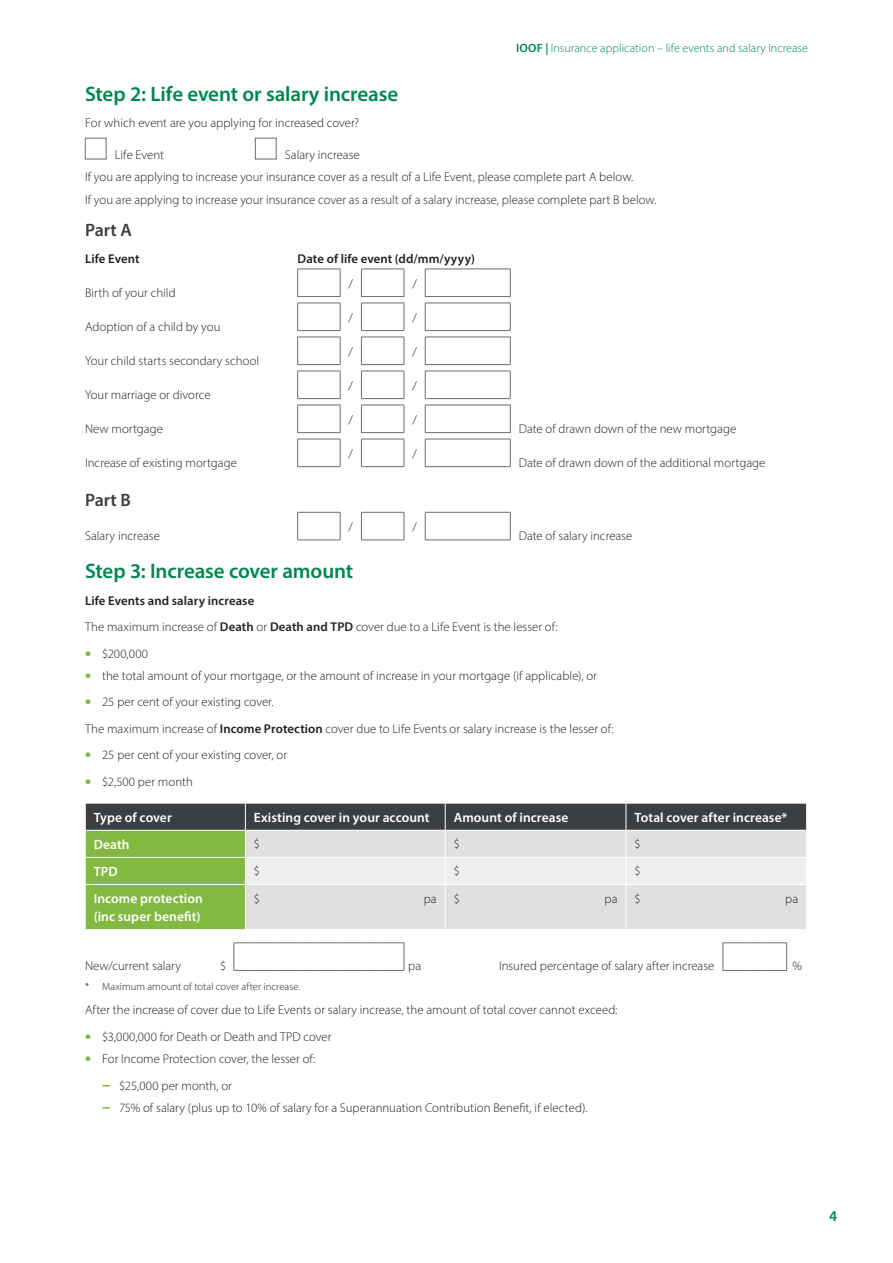
<style>
.page{position:relative;width:893px;height:1263px;background:#fff}
.page>*{position:absolute;margin:0;border:0;box-sizing:border-box;transform-origin:0 0}
._01_Subhead_1{font:600 21px "Myriad Pro";letter-spacing:-.005em;color:#008751}
._02_Subhead_2{font:600 18px "Myriad Pro";letter-spacing:-.005em;color:#3c3f42}
.t1{font:600 15px "Myriad Pro";color:#008751}
._00_Table_Header{font:600 13.5px "Myriad Pro";letter-spacing:.005em;color:#fff}
._01_Table_Subhead_1{font:600 13.5px/18px "Myriad Pro";letter-spacing:.005em;color:#fff}
._07A_Form_body_copy{font:300 12.75px "Myriad Pro";color:#231f20}
._07A_Form_body_copy-2{font:600 12.75px "Myriad Pro";letter-spacing:.01em;color:#231f20}
.t2{font:300 12px "Myriad Pro";letter-spacing:.005em;color:#008751}
._01_Footnotes{font:300 10.5px "Myriad Pro";letter-spacing:.005em;color:#231f20}
.s1{font-weight:600}
.s2{font-weight:900;font-size:16.5px;color:#82b940}
.s3{font-weight:700;font-size:16.5px;color:#82b940}
</style>
<div class="page">
<svg style="left:85px;top:137px;width:192px;height:22px"></svg>
<div style="left:85px;top:138px;width:21px;height:21px;background:#fff;border:1px solid #6c6d70"></div>
<div style="left:255px;top:138px;width:21px;height:21px;background:#fff;border:1px solid #6c6d70"></div>
<svg style="left:297px;top:269px;width:214px;height:28px"></svg>
<hr style="left:425px;top:296px;width:85px;height:1px;background:#6c6d70">
<svg style="left:297px;top:303px;width:214px;height:28px"></svg>
<hr style="left:425px;top:330px;width:85px;height:1px;background:#6c6d70">
<svg style="left:297px;top:337px;width:214px;height:28px"></svg>
<hr style="left:425px;top:364px;width:85px;height:1px;background:#6c6d70">
<svg style="left:297px;top:371px;width:214px;height:28px"></svg>
<hr style="left:425px;top:398px;width:85px;height:1px;background:#6c6d70">
<svg style="left:297px;top:405px;width:214px;height:28px"></svg>
<hr style="left:425px;top:432px;width:85px;height:1px;background:#6c6d70">
<svg style="left:297px;top:439px;width:214px;height:28px"></svg>
<hr style="left:425px;top:466px;width:85px;height:1px;background:#6c6d70">
<hr style="left:297px;top:540px;width:43px;height:1px;background:#6c6d70">
<hr style="left:361px;top:540px;width:43px;height:1px;background:#6c6d70">
<svg style="left:297px;top:512px;width:214px;height:28px"></svg>
<hr style="left:425px;top:540px;width:85px;height:1px;background:#6c6d70">
<svg style="left:85px;top:803px;width:722px;height:126px;background:#b2bba7"></svg>
<hr style="left:85px;top:885px;width:1px;height:44px;background:#fff">
<hr style="left:245px;top:885px;width:1px;height:44px;background:#fff">
<svg style="left:233px;top:942px;width:555px;height:29px"></svg>
<p class="t2" style="left:516px;top:40px;width:293px"><span class="s1">IOOF |</span> Insurance application – life events and salary increase</p>
<p class="_01_Subhead_1" style="left:85px;top:80px;width:315px">Step 2: Life event or salary increase</p>
<p class="_07A_Form_body_copy" style="left:85px;top:115px;width:275px">For which event are you applying for increased cover?</p>
<p class="_07A_Form_body_copy" style="left:115px;top:147px;width:51px">Life Event</p>
<p class="_07A_Form_body_copy" style="left:285px;top:147px;width:76px">Salary increase</p>
<p class="_07A_Form_body_copy" style="left:85px;top:170px;width:550px">If you are applying to increase your insurance cover as a result of a Life Event, please complete part A below.</p>
<p class="_07A_Form_body_copy" style="left:85px;top:192px;width:573px">If you are applying to increase your insurance cover as a result of a salary increase, please complete part B below.</p>
<p class="_02_Subhead_2" style="left:85px;top:219px;width:48px">Part A</p>
<p class="_07A_Form_body_copy-2" style="left:85px;top:250px;width:56px">Life Event</p>
<p class="_07A_Form_body_copy-2" style="left:298px;top:250px;width:179px">Date of life event (dd/mm/yyyy)</p>
<p class="_07A_Form_body_copy" style="left:85px;top:285px;width:92px">Birth of your child</p>
<p class="_07A_Form_body_copy" style="left:349px;top:276px;width:6px">/</p>
<p class="_07A_Form_body_copy" style="left:412px;top:276px;width:6px">/</p>
<p class="_07A_Form_body_copy" style="left:85px;top:319px;width:137px">Adoption of a child by you</p>
<p class="_07A_Form_body_copy" style="left:85px;top:353px;width:176px">Your child starts secondary school</p>
<p class="_07A_Form_body_copy" style="left:85px;top:387px;width:127px">Your marriage or divorce</p>
<p class="_07A_Form_body_copy" style="left:85px;top:421px;width:79px">New mortgage</p>
<p class="_07A_Form_body_copy" style="left:85px;top:455px;width:153px">Increase of existing mortgage</p>
<p class="_02_Subhead_2" style="left:85px;top:489px;width:47px">Part B</p>
<p class="_07A_Form_body_copy" style="left:85px;top:528px;width:76px">Salary increase</p>
<p class="_07A_Form_body_copy" style="left:349px;top:310px;width:6px">/</p>
<p class="_07A_Form_body_copy" style="left:412px;top:310px;width:6px">/</p>
<p class="_07A_Form_body_copy" style="left:349px;top:344px;width:6px">/</p>
<p class="_07A_Form_body_copy" style="left:412px;top:344px;width:6px">/</p>
<p class="_07A_Form_body_copy" style="left:349px;top:378px;width:6px">/</p>
<p class="_07A_Form_body_copy" style="left:412px;top:378px;width:6px">/</p>
<p class="_07A_Form_body_copy" style="left:349px;top:412px;width:6px">/</p>
<p class="_07A_Form_body_copy" style="left:412px;top:412px;width:6px">/</p>
<p class="_07A_Form_body_copy" style="left:349px;top:446px;width:6px">/</p>
<p class="_07A_Form_body_copy" style="left:412px;top:446px;width:6px">/</p>
<p class="_07A_Form_body_copy" style="left:349px;top:519px;width:6px">/</p>
<p class="_07A_Form_body_copy" style="left:412px;top:519px;width:6px">/</p>
<p class="_07A_Form_body_copy" style="left:519px;top:421px;width:219px">Date of drawn down of the new mortgage</p>
<p class="_07A_Form_body_copy" style="left:519px;top:455px;width:248px">Date of drawn down of the additional mortgage</p>
<p class="_07A_Form_body_copy" style="left:519px;top:528px;width:115px">Date of salary increase</p>
<p class="_01_Subhead_1" style="left:85px;top:558px;width:270px">Step 3: Increase cover amount</p>
<p class="_07A_Form_body_copy-2" style="left:85px;top:592px;width:171px">Life Events and salary increase</p>
<p class="_07A_Form_body_copy" style="left:85px;top:619px;width:474px">The maximum increase of <span class="s1">Death</span> or <span class="s1">Death and TPD</span> cover due to a Life Event is the lesser of:</p>
<p class="_07A_Form_body_copy" style="left:85px;top:646px;width:65px"><span class="s2">•</span> $200,000</p>
<p class="_07A_Form_body_copy" style="left:85px;top:668px;width:513px"><span class="s2">•</span> the total amount of your mortgage, or the amount of increase in your mortgage (if applicable), or</p>
<p class="_07A_Form_body_copy" style="left:85px;top:694px;width:190px"><span class="s2">•</span> 25 per cent of your existing cover.</p>
<p class="_07A_Form_body_copy" style="left:85px;top:721px;width:530px">The maximum increase of <span class="s1">Income Protection</span> cover due to Life Events or salary increase is the lesser of:</p>
<p class="_07A_Form_body_copy" style="left:85px;top:747px;width:204px"><span class="s2">•</span> 25 per cent of your existing cover, or</p>
<p class="_07A_Form_body_copy" style="left:85px;top:774px;width:109px"><span class="s2">•</span> $2,500 per month</p>
<p class="_00_Table_Header" style="left:94px;top:809px;width:80px">Type of cover</p>
<p class="_00_Table_Header" style="left:254px;top:809px;width:177px">Existing cover in your account</p>
<p class="_00_Table_Header" style="left:454px;top:809px;width:116px">Amount of increase</p>
<p class="_00_Table_Header" style="left:634px;top:809px;width:155px">Total cover after increase*</p>
<p class="_01_Table_Subhead_1" style="left:94px;top:835px;width:37px">Death</p>
<p class="_07A_Form_body_copy" style="left:254px;top:836px;width:8px">$</p>
<p class="_07A_Form_body_copy" style="left:454px;top:836px;width:8px">$</p>
<p class="_07A_Form_body_copy" style="left:634px;top:836px;width:8px">$</p>
<p class="_01_Table_Subhead_1" style="left:94px;top:862px;width:25px">TPD</p>
<p class="_07A_Form_body_copy" style="left:254px;top:863px;width:8px">$</p>
<p class="_07A_Form_body_copy" style="left:454px;top:863px;width:8px">$</p>
<p class="_07A_Form_body_copy" style="left:634px;top:863px;width:8px">$</p>
<p class="_01_Table_Subhead_1" style="left:94px;top:889px;width:111px">Income protection (inc super benefit)</p>
<p class="_07A_Form_body_copy" style="left:254px;top:891px;width:8px">$</p>
<p class="_07A_Form_body_copy" style="left:424px;top:891px;width:14px">pa</p>
<p class="_07A_Form_body_copy" style="left:454px;top:891px;width:8px">$</p>
<p class="_07A_Form_body_copy" style="left:604px;top:891px;width:14px">pa</p>
<p class="_07A_Form_body_copy" style="left:634px;top:891px;width:8px">$</p>
<p class="_07A_Form_body_copy" style="left:785px;top:891px;width:14px">pa</p>
<p class="_07A_Form_body_copy" style="left:85px;top:958px;width:98px">New/current salary</p>
<p class="_07A_Form_body_copy" style="left:220px;top:958px;width:8px">$</p>
<p class="_07A_Form_body_copy" style="left:408px;top:958px;width:14px">pa</p>
<p class="_07A_Form_body_copy" style="left:499px;top:958px;width:217px">Insured percentage of salary after increase</p>
<p class="_07A_Form_body_copy" style="left:793px;top:958px;width:11px">%</p>
<p class="_01_Footnotes" style="left:85px;top:980px;width:217px">* Maximum amount of total cover after increase.</p>
<p class="_07A_Form_body_copy" style="left:85px;top:1002px;width:534px">After the increase of cover due to Life Events or salary increase, the amount of total cover cannot exceed:</p>
<p class="_07A_Form_body_copy" style="left:85px;top:1029px;width:248px"><span class="s2">•</span> $3,000,000 for Death or Death and TPD cover</p>
<p class="_07A_Form_body_copy" style="left:85px;top:1051px;width:232px"><span class="s2">•</span> For Income Protection cover, the lesser of:</p>
<p class="_07A_Form_body_copy" style="left:102px;top:1077px;width:132px"><span class="s3">–</span> $25,000 per month, or</p>
<p class="_07A_Form_body_copy" style="left:102px;top:1100px;width:487px"><span class="s3">–</span> 75% of salary (plus up to 10% of salary for a Superannuation Contribution Benefit, if elected).</p>
<p class="t1" style="left:829px;top:1206px;width:10px">4</p>
</div>
